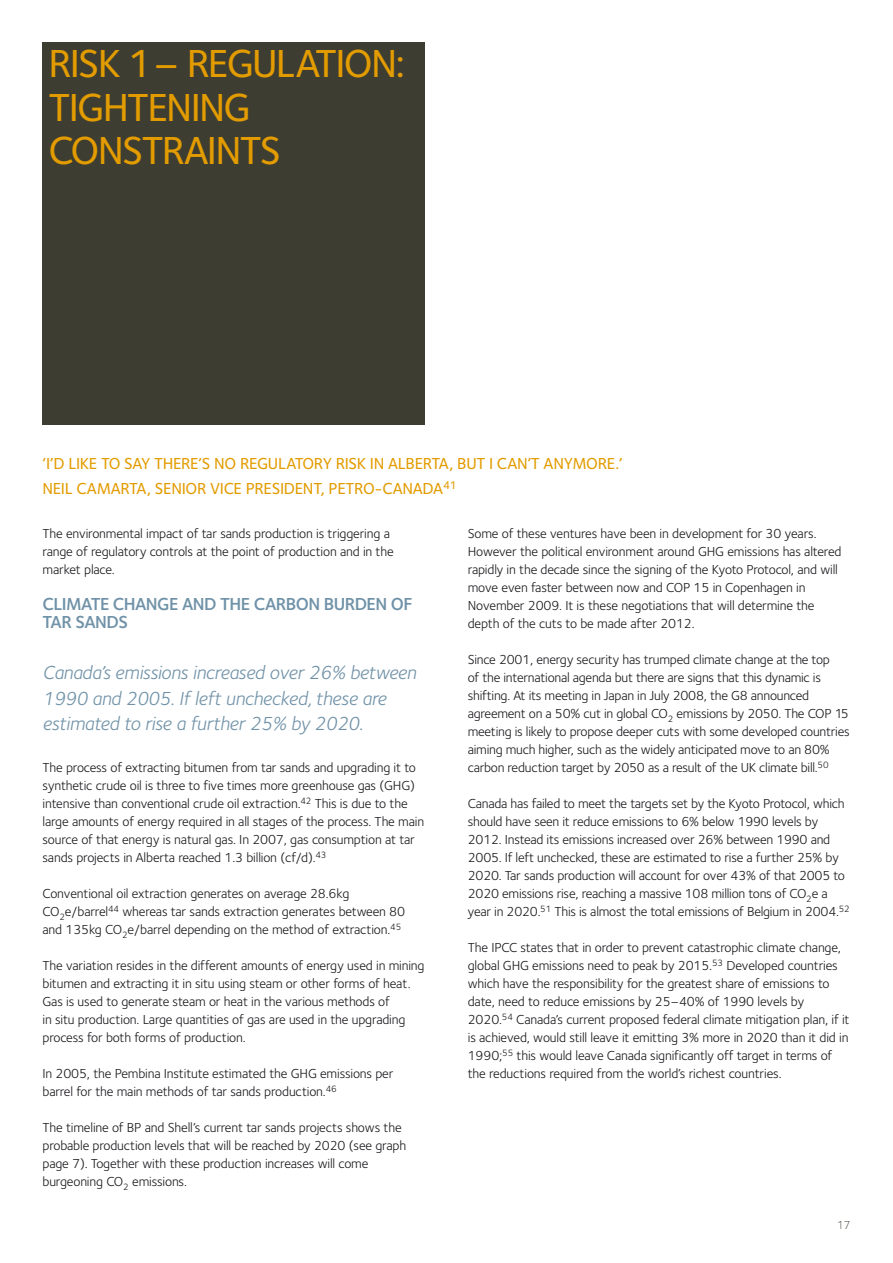
<style>
.page{position:relative;width:893px;height:1263px;background:#fff}
.page>*{position:absolute;margin:0;border:0;box-sizing:border-box;transform-origin:0 0}
.t1{font:500 40.5px/43.5px "Foundry Sterling";letter-spacing:-.045em;color:#e39c00}
.t2{font:italic 19.5px/25.5px "Foundry Sterling";letter-spacing:-.02em;color:#7092a8}
.t3{font:600 18px/18px "Foundry Sterling";letter-spacing:-.03em;color:#7092a8}
.t4{font:500 16.5px/25.5px "Foundry Sterling";letter-spacing:-.02em;color:#e39c00}
.t5{font:13.5px/18px "Foundry Sterling";letter-spacing:-.01em;color:#1a171b}
.t6{font:300 12px "Foundry Sterling";color:#3e3d31}
</style>
<div class="page">
<div style="left:43px;top:43px;width:382px;height:382px;background:#3e3d31"></div>
<h1 class="t1" style="left:49px;top:46px;width:358px">RISK 1– REGULATION:<br>TIGHTENING<br>CONSTRAINTS</h1>
<p class="t4" style="left:43px;top:452px;width:582px">‘I’D LIKE TO SAY THERE’S NO REGULATORY RISK IN ALBERTA, BUT I CAN’T ANYMORE.’<br>NEIL CAMARTA, SENIOR VICE PRESIDENT, PETRO-CANADA<sup>41</sup></p>
<p class="t5" style="left:468px;top:525px;width:375px">Some of these ventures have been in development for 30 years.<br>However the political environment around GHG emissions has altered rapidly in the decade since the signing of the Kyoto Protocol, and will move even faster between now and COP 15 in Copenhagen in November 2009. It is these negotiations that will determine the depth of the cuts to be made after 2012.</p>
<p class="t5" style="left:468px;top:651px;width:383px">Since 2001, energy security has trumped climate change at the top<br>of the international agenda but there are signs that this dynamic is shifting. At its meeting in Japan in July 2008, the G8 announced agreement on a 50% cut in global CO<sub>2</sub> emissions by 2050. The COP 15 meeting is likely to propose deeper cuts with some developed countries aiming much higher, such as the widely anticipated move to an 80% carbon reduction target by 2050 as a result of the UK climate bill.<sup>50</sup></p>
<p class="t5" style="left:468px;top:795px;width:383px">Canada has failed to meet the targets set by the Kyoto Protocol, which should have seen it reduce emissions to 6% below 1990 levels by 2012. Instead its emissions increased over 26% between 1990 and 2005. If left unchecked, these are estimated to rise a further 25% by 2020. Tar sands production will account for over 43% of that 2005 to 2020 emissions rise, reaching a massive 108 million tons of CO<sub>2</sub>e a year in 2020.<sup>51</sup> This is almost the total emissions of Belgium in 2004.<sup>52</sup></p>
<p class="t5" style="left:468px;top:939px;width:383px">The IPCC states that in order to prevent catastrophic climate change, global GHG emissions need to peak by 2015.<sup>53</sup> Developed countries which have the responsibility for the greatest share of emissions to date, need to reduce emissions by 25–40% of 1990 levels by 2020.<sup>54</sup> Canada’s current proposed federal climate mitigation plan, if it is achieved, would still leave it emitting 3% more in 2020 than it did in 1990;<sup>55</sup> this would leave Canada significantly off target in terms of the reductions required from the world’s richest countries.</p>
<p class="t5" style="left:43px;top:525px;width:353px">The environmental impact of tar sands production is triggering a range of regulatory controls at the point of production and in the market place.</p>
<h3 class="t3" style="left:43px;top:597px;width:371px">CLIMATE CHANGE AND THE CARBON BURDEN OF<br>TAR SANDS</h3>
<h2 class="t2" style="left:43px;top:662px;width:375px">Canada’s emissions increased over 26% between<br>1990 and 2005. If left unchecked, these are estimated to rise a further 25% by 2020.</h2>
<p class="t5" style="left:43px;top:759px;width:383px">The process of extracting bitumen from tar sands and upgrading it to synthetic crude oil is three to five times more greenhouse gas (GHG) intensive than conventional crude oil extraction.<sup>42</sup> This is due to the large amounts of energy required in all stages of the process. The main source of that energy is natural gas. In 2007, gas consumption at tar sands projects in Alberta reached 1.3 billion (cf/d).<sup>43</sup></p>
<p class="t5" style="left:43px;top:885px;width:364px">Conventional oil extraction generates on average 28.6kg<br>CO<sub>2</sub>e/barrel<sup>44</sup> whereas tar sands extraction generates between 80 and 135kg CO<sub>2</sub>e/barrel depending on the method of extraction.<sup>45</sup></p>
<p class="t5" style="left:43px;top:957px;width:383px">The variation resides in the different amounts of energy used in mining bitumen and extracting it in situ using steam or other forms of heat.<br>Gas is used to generate steam or heat in the various methods of<br>in situ production. Large quantities of gas are used in the upgrading process for both forms of production.</p>
<p class="t5" style="left:43px;top:1065px;width:352px">In 2005, the Pembina Institute estimated the GHG emissions per barrel for the main methods of tar sands production.<sup>46</sup></p>
<p class="t5" style="left:43px;top:1119px;width:365px">The timeline of BP and Shell’s current tar sands projects shows the probable production levels that will be reached by 2020 (see graph page 7). Together with these production increases will come burgeoning CO<sub>2</sub> emissions.</p>
<p class="t6" style="left:837px;top:1221px;width:15px">17</p>
</div>
